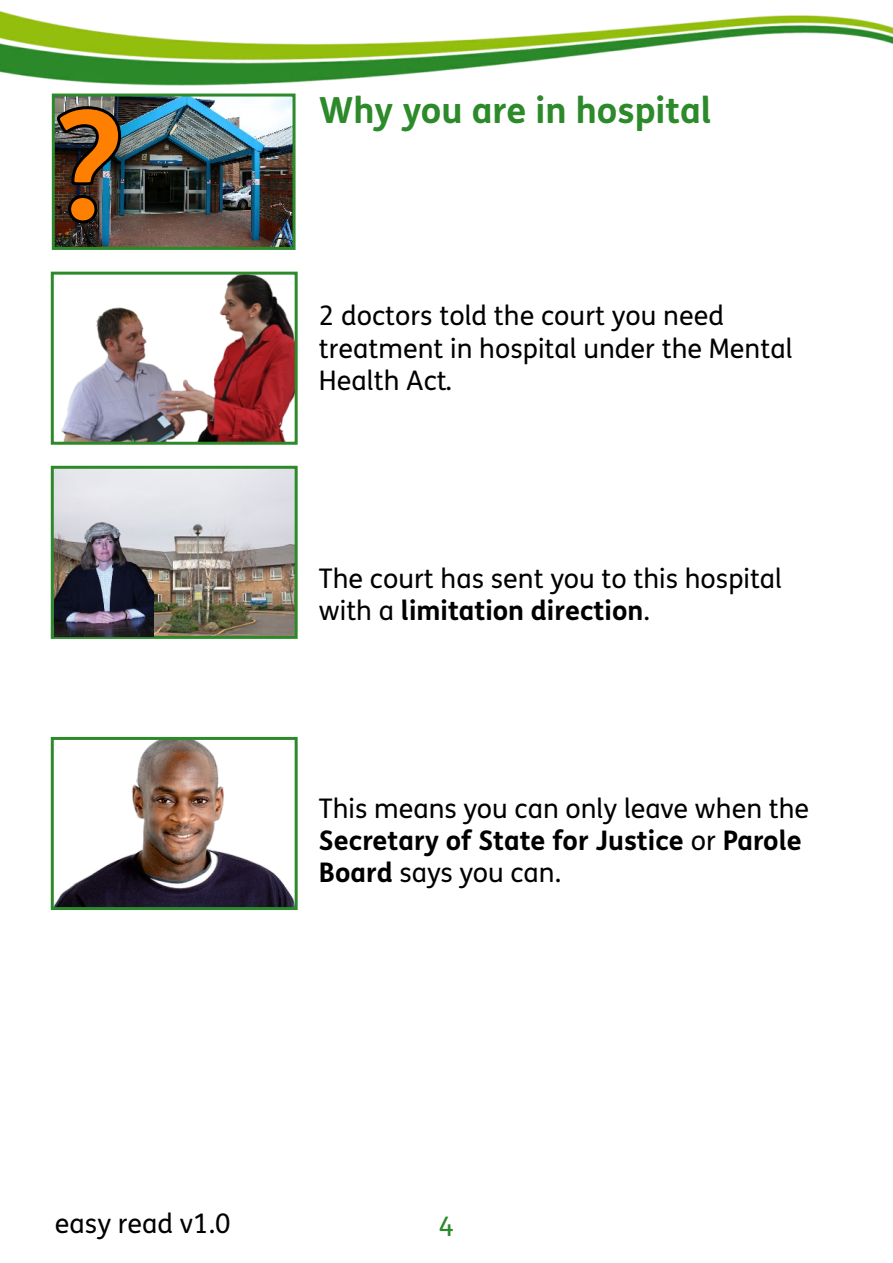
<style>
.page{position:relative;width:893px;height:1263px;background:#fff}
.page>*{position:absolute;margin:0;border:0;box-sizing:border-box;transform-origin:0 0}
.t1{font:700 36px "FS Me";color:#2c8a2a}
.t2{font:27px/32.1px "FS Me";color:#000}
.t3{font:27px "FS Me";color:#2c8a2a}
.s1{font-weight:700}
</style>
<div class="page">
<img style="left:0;top:11px;width:893px;height:74px">
<img style="left:56px;top:98px;width:236px;height:148px">
<div style="left:52px;top:94px;width:244px;height:156px;border:3px solid #2c8a2a"></div>
<img style="left:55px;top:105px;width:68px;height:120px">
<img style="left:61px;top:276px;width:233px;height:165px">
<div style="left:51px;top:272px;width:247px;height:173px;border:3px solid #2c8a2a"></div>
<img style="left:55px;top:470px;width:239px;height:165px">
<div style="left:51px;top:466px;width:247px;height:173px;border:3px solid #2c8a2a"></div>
<img style="left:55px;top:741px;width:239px;height:165px">
<div style="left:51px;top:737px;width:247px;height:173px;border:3px solid #2c8a2a"></div>
<img style="left:54px;top:504px;width:99px;height:132px">
<h1 class="t1" style="left:319px;top:96px;width:394px">Why you are in hospital</h1>
<p class="t2" style="left:319px;top:303px;width:475px">2 doctors told the court you need treatment in hospital under the Mental<br>Health Act.</p>
<p class="t2" style="left:319px;top:565px;width:465px">The court has sent you to this hospital with a <span class="s1">limitation direction</span>.</p>
<p class="t2" style="left:319px;top:795px;width:492px">This means you can only leave when the<br><span class="s1">Secretary of State for Justice</span> or <span class="s1">Parole<br>Board</span> says you can.</p>
<p class="t2" style="left:55px;top:1210px;width:177px">easy read v1.0</p>
<p class="t3" style="left:439px;top:1216px;width:17px">4</p>
</div>
